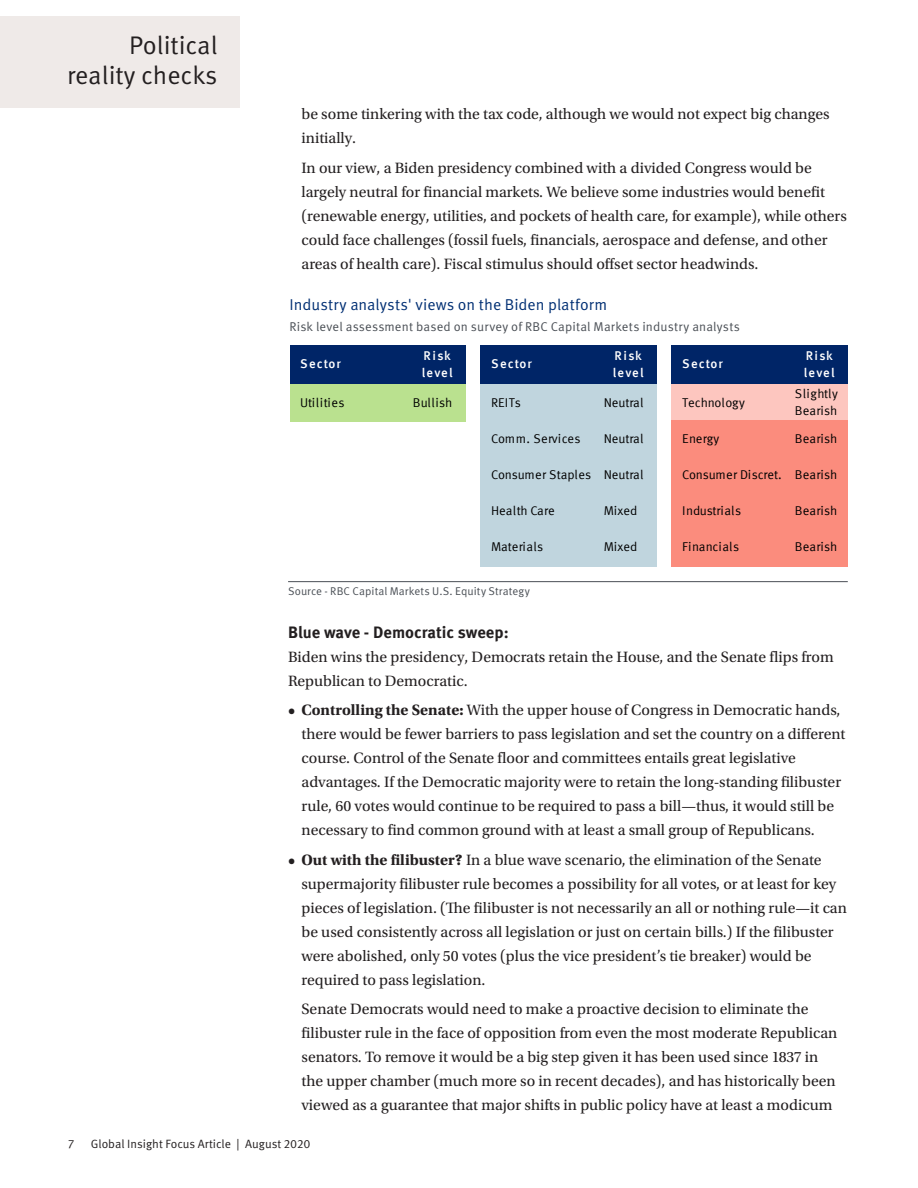
<style>
.page{position:relative;width:918px;height:1188px;background:#fff}
.page>*{position:absolute;margin:0;border:0;box-sizing:border-box;transform-origin:0 0}
.Page_header_flag{font:25.5px/30px "Meta OT Norm";color:#231f20;text-align:right}
.Text_subhead_L2{font:700 16.5px "Meta OT";color:#231f20}
.Text_subhead_L2-2{font:15.75px/24px "Utopia Std";color:#231f20}
.Exhibit_title{font:15.75px "Meta OT Norm";color:#002f73}
.t1{font:12.75px/17.5px "Meta Offc Norm";letter-spacing:.005em;color:#000}
.Exhibit_subtitle{font:12.75px "Meta OT Norm";letter-spacing:.01em;color:#4a4f55}
.t2{font:500 12.75px/17.5px "Meta Offc";letter-spacing:.09em;color:#fff}
.t3{font:12.75px "Meta Offc Norm";letter-spacing:-.015em;color:#000}
.t4{font:12.75px "Meta Offc Norm";letter-spacing:.025em;color:#000}
.t5{font:12px "Meta OT Norm";color:#231f20}
.Exhibit_source_w_rul{font:11.25px "Meta OT Norm";letter-spacing:.01em;color:#4a4f55}
.s1{font-weight:700}
</style>
<div class="page">
<div style="left:0;top:16px;width:239px;height:92px;background:#efeae8"></div>
<div style="left:290px;top:345px;width:176px;height:40px;background:#002567"></div>
<div style="left:480px;top:345px;width:177px;height:40px;background:#002567"></div>
<div style="left:671px;top:345px;width:177px;height:40px;background:#002567"></div>
<div style="left:290px;top:384px;width:176px;height:37px;background:#bae18f"></div>
<div style="left:480px;top:384px;width:177px;height:37px;background:#c0d5de"></div>
<div style="left:671px;top:384px;width:177px;height:37px;background:#fdc6bf"></div>
<div style="left:480px;top:420px;width:177px;height:38px;background:#c0d5de"></div>
<div style="left:671px;top:420px;width:177px;height:38px;background:#fb8c7d"></div>
<div style="left:480px;top:457px;width:177px;height:37px;background:#c0d5de"></div>
<div style="left:671px;top:457px;width:177px;height:37px;background:#fb8c7d"></div>
<div style="left:480px;top:493px;width:177px;height:37px;background:#c0d5de"></div>
<div style="left:671px;top:493px;width:177px;height:37px;background:#fb8c7d"></div>
<div style="left:480px;top:529px;width:177px;height:37px;background:#c0d5de"></div>
<div style="left:671px;top:529px;width:177px;height:37px;background:#fb8c7d"></div>
<hr style="left:288px;top:581px;width:560px;height:1px;background:#4a4f55">
<p class="Page_header_flag" style="left:67px;top:30px;width:152px">Political reality checks</p>
<p class="Text_subhead_L2-2" style="left:302px;top:103px;width:530px">be some tinkering with the tax code, although we would not expect big changes initially.</p>
<p class="Text_subhead_L2-2" style="left:302px;top:156px;width:547px">In our view, a Biden presidency combined with a divided Congress would be largely neutral for financial markets. We believe some industries would benefit (renewable energy, utilities, and pockets of health care, for example), while others could face challenges (fossil fuels, financials, aerospace and defense, and other areas of health care). Fiscal stimulus should offset sector headwinds.</p>
<p class="Exhibit_title" style="left:290px;top:295px;width:319px">Industry analysts' views on the Biden platform</p>
<p class="Exhibit_subtitle" style="left:290px;top:319px;width:452px">Risk level assessment based on survey of RBC Capital Markets industry analysts</p>
<p class="t2" style="left:300px;top:356px;width:42px">Sector</p>
<p class="t2" style="left:422px;top:347px;width:33px">Risk level</p>
<p class="t2" style="left:491px;top:356px;width:42px">Sector</p>
<p class="t2" style="left:613px;top:347px;width:33px">Risk level</p>
<p class="t2" style="left:682px;top:356px;width:42px">Sector</p>
<p class="t2" style="left:804px;top:347px;width:33px">Risk level</p>
<p class="t4" style="left:300px;top:395px;width:46px">Utilities</p>
<p class="t1" style="left:413px;top:394px;width:41px">Bullish</p>
<p class="t1" style="left:491px;top:394px;width:31px">REITs</p>
<p class="t3" style="left:604px;top:395px;width:41px">Neutral</p>
<p class="t1" style="left:682px;top:394px;width:64px">Technology</p>
<p class="t1" style="left:795px;top:385px;width:45px">Slightly<br>Bearish</p>
<p class="t1" style="left:491px;top:430px;width:91px">Comm. Services</p>
<p class="t3" style="left:604px;top:431px;width:41px">Neutral</p>
<p class="t1" style="left:682px;top:430px;width:39px">Energy</p>
<p class="t1" style="left:795px;top:430px;width:44px">Bearish</p>
<p class="t1" style="left:491px;top:466px;width:154px">Consumer Staples Neutral</p>
<p class="t1" style="left:682px;top:466px;width:157px">Consumer Discret. Bearish</p>
<p class="t1" style="left:491px;top:502px;width:65px">Health Care</p>
<p class="t1" style="left:604px;top:502px;width:35px">Mixed</p>
<p class="t3" style="left:682px;top:503px;width:61px">Industrials</p>
<p class="t1" style="left:795px;top:502px;width:44px">Bearish</p>
<p class="t1" style="left:491px;top:539px;width:54px">Materials</p>
<p class="t1" style="left:604px;top:539px;width:35px">Mixed</p>
<p class="t1" style="left:682px;top:539px;width:59px">Financials</p>
<p class="t1" style="left:795px;top:539px;width:44px">Bearish</p>
<p class="Exhibit_source_w_rul" style="left:288px;top:585px;width:244px">Source - RBC Capital Markets U.S. Equity Strategy</p>
<p class="Text_subhead_L2" style="left:288px;top:622px;width:222px">Blue wave - Democratic sweep:</p>
<p class="Text_subhead_L2-2" style="left:288px;top:645px;width:547px">Biden wins the presidency, Democrats retain the House, and the Senate flips from<br>Republican to Democratic.</p>
<p class="Text_subhead_L2-2" style="left:302px;top:699px;width:545px;text-indent:-14px"><span class="s1">• Controlling the Senate:</span> With the upper house of Congress in Democratic hands, there would be fewer barriers to pass legislation and set the country on a different course. Control of the Senate floor and committees entails great legislative advantages. If the Democratic majority were to retain the long-standing filibuster rule, 60 votes would continue to be required to pass a bill—thus, it would still be necessary to find common ground with at least a small group of Republicans.</p>
<p class="Text_subhead_L2-2" style="left:302px;top:848px;width:547px;text-indent:-14px"><span class="s1">• Out with the filibuster?</span> In a blue wave scenario, the elimination of the Senate supermajority filibuster rule becomes a possibility for all votes, or at least for key pieces of legislation. (The filibuster is not necessarily an all or nothing rule—it can be used consistently across all legislation or just on certain bills.) If the filibuster were abolished, only 50 votes (plus the vice president’s tie breaker) would be required to pass legislation.</p>
<p class="Text_subhead_L2-2" style="left:302px;top:997px;width:537px">Senate Democrats would need to make a proactive decision to eliminate the filibuster rule in the face of opposition from even the most moderate Republican senators. To remove it would be a big step given it has been used since 1837 in the upper chamber (much more so in recent decades), and has historically been viewed as a guarantee that major shifts in public policy have at least a modicum</p>
<p class="t5" style="left:68px;top:1136px;width:8px">7</p>
<p class="t5" style="left:91px;top:1136px;width:221px">Global Insight Focus Article | August 2020</p>
</div>
